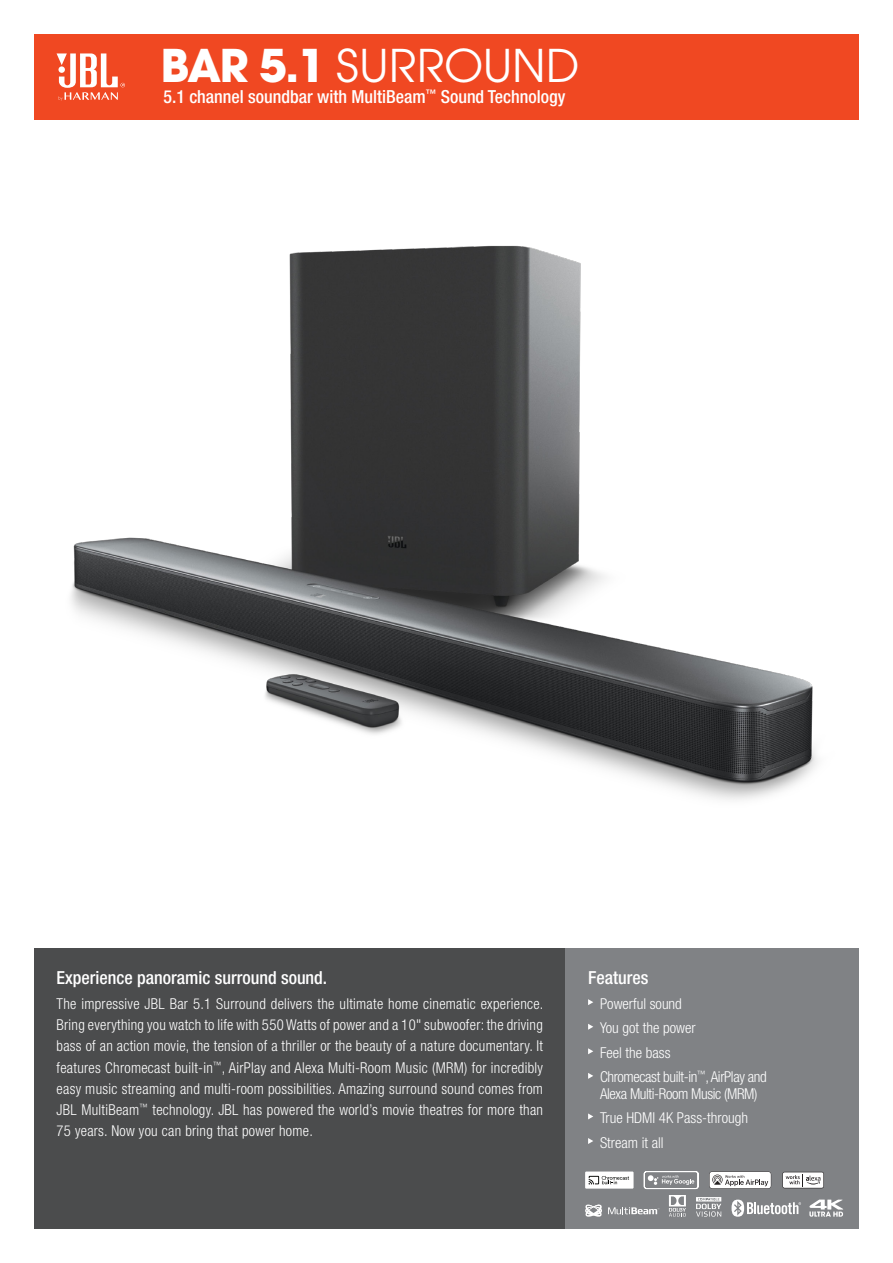
<style>
.page{position:relative;width:893px;height:1263px;background:#fff}
.page>*{position:absolute;margin:0;border:0;box-sizing:border-box;transform-origin:0 0}
.t1{font:49.8px "Avant Gard Goth EF";color:#fff}
.t2{font:500 condensed 18px "Helvetica Neue LT Pro";color:#fff}
.t3{font:300 condensed 15px/21px "Helvetica Neue LT Pro";color:#fff;text-align:justify}
.t4{font:300 condensed 15px/16px "Helvetica Neue LT Pro";letter-spacing:-.025em;color:#fff}
.s1{font-weight:700}
</style>
<div class="page">
<img style="left:71px;top:245px;width:747px;height:555px">
<div style="left:34px;top:949px;width:532px;height:280px;background:#4b4c4d"></div>
<div style="left:566px;top:949px;width:293px;height:280px;background:#808285"></div>
<svg style="left:588px;top:999px;width:5px;height:6px"></svg>
<svg style="left:588px;top:1024px;width:5px;height:6px"></svg>
<svg style="left:588px;top:1048px;width:5px;height:6px"></svg>
<svg style="left:588px;top:1073px;width:5px;height:6px"></svg>
<svg style="left:588px;top:1113px;width:5px;height:6px"></svg>
<svg style="left:588px;top:1138px;width:5px;height:6px"></svg>
<div style="left:34px;top:34px;width:825px;height:85px;background:#f04822"></div>
<svg style="left:57px;top:53px;width:68px;height:48px"></svg>
<svg style="left:809px;top:1199px;width:34px;height:18px"></svg>
<svg style="left:731px;top:1199px;width:70px;height:18px"></svg>
<svg style="left:709px;top:1171px;width:62px;height:17px"></svg>
<svg style="left:644px;top:1171px;width:54px;height:18px"></svg>
<svg style="left:585px;top:1204px;width:17px;height:13px"></svg>
<svg style="left:608px;top:1207px;width:51px;height:7px"></svg>
<svg style="left:669px;top:1195px;width:17px;height:22px"></svg>
<div style="left:585px;top:1171px;width:49px;height:17px;background:#fff"></div>
<svg style="left:589px;top:1176px;width:40px;height:8px"></svg>
<svg style="left:696px;top:1197px;width:25px;height:20px"></svg>
<svg style="left:782px;top:1172px;width:42px;height:16px"></svg>
<p class="t1" style="left:161px;top:37px;width:420px"><span class="s1">BAR 5.1</span> SURROUND</p>
<p class="t2" style="left:163px;top:86px;width:403px">5.1 channel soundbar with MultiBeam<sup>™</sup> Sound Technology</p>
<p class="t2" style="left:57px;top:967px;width:272px">Experience panoramic surround sound.</p>
<p class="t3" style="left:57px;top:993px;width:488px">The impressive JBL Bar 5.1 Surround delivers the ultimate home cinematic experience.<br>Bring everything you watch to life with 550 Watts of power and a 10" subwoofer: the driving bass of an action movie, the tension of a thriller or the beauty of a nature documentary. It features Chromecast built-in<sup>™</sup>, AirPlay and Alexa Multi-Room Music (MRM) for incredibly easy music streaming and multi-room possibilities. Amazing surround sound comes from JBL MultiBeam<sup>™</sup> technology. JBL has powered the world’s movie theatres for more than 75 years. Now you can bring that power home.</p>
<p class="t2" style="left:588px;top:967px;width:62px">Features</p>
<p class="t3" style="left:600px;top:993px;width:83px">Powerful sound</p>
<p class="t3" style="left:600px;top:1017px;width:97px">You got the power</p>
<p class="t3" style="left:600px;top:1042px;width:72px">Feel the bass</p>
<p class="t4" style="left:600px;top:1069px;width:168px">Chromecast built-in<sup>™</sup>, AirPlay and<br>Alexa Multi-Room Music (MRM)</p>
<p class="t3" style="left:600px;top:1107px;width:149px">True HDMI 4K Pass-through</p>
<p class="t3" style="left:600px;top:1132px;width:65px">Stream it all</p>
</div>
